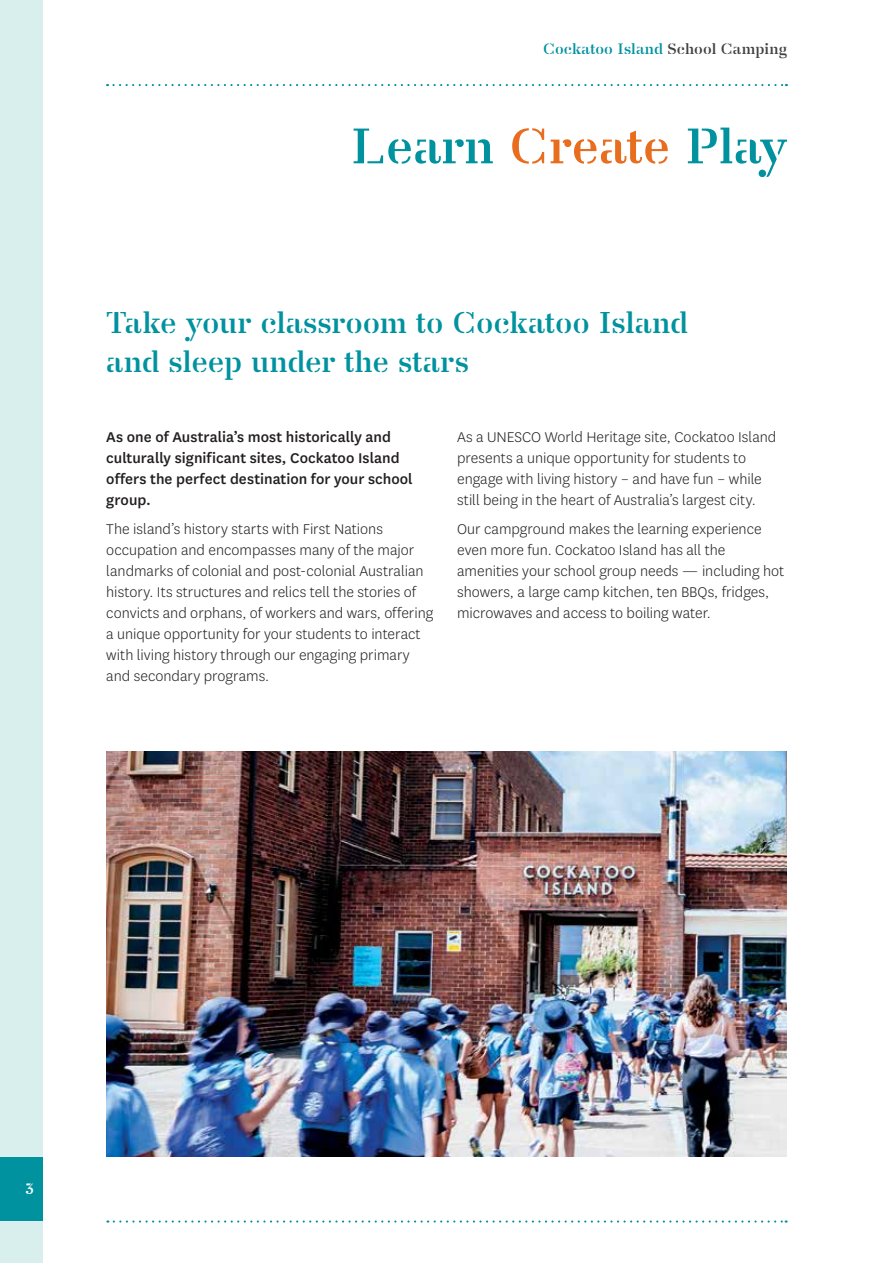
<style>
.page{position:relative;width:893px;height:1263px;background:#fff}
.page>*{position:absolute;margin:0;border:0;box-sizing:border-box;transform-origin:0 0}
.t1{font:700 30px/39px "Danmark";color:#00929f}
.t2{font:300 16.5px/21px "National";color:#231f20}
.t3{font:500 16.5px/21px "National";color:#231f20}
.t4{font:700 15px "Danmark";letter-spacing:.01em;color:#00929f}
.t5{font:700 15px "Danmark";color:#fff}
.s1{color:#414042}
</style>
<div class="page">
<div style="left:0;top:0;width:43px;height:1263px;background:#d8efee"></div>
<div style="left:0;top:1157px;width:43px;height:63px;background:#00929f"></div>
<svg style="left:114px;top:1220px;width:673px;height:2px"></svg>
<img style="left:106px;top:752px;width:681px;height:405px">
<svg style="left:107px;top:84px;width:680px;height:2px"></svg>
<svg style="left:688px;top:128px;width:99px;height:49px"></svg>
<svg style="left:512px;top:128px;width:156px;height:36px"></svg>
<svg style="left:354px;top:129px;width:139px;height:35px"></svg>
<p class="t4" style="left:543px;top:40px;width:245px">Cockatoo Island <span class="s1">School Camping</span></p>
<h1 class="t1" style="left:106px;top:304px;width:583px">Take your classroom to Cockatoo Island and sleep under the stars</h1>
<p class="t3" style="left:106px;top:425px;width:308px">As one of Australia’s most historically and culturally significant sites, Cockatoo Island offers the perfect destination for your school group.</p>
<p class="t2" style="left:106px;top:518px;width:328px">The island’s history starts with First Nations occupation and encompasses many of the major landmarks of colonial and post-colonial Australian history. Its structures and relics tell the stories of convicts and orphans, of workers and wars, offering a unique opportunity for your students to interact with living history through our engaging primary and secondary programs.</p>
<p class="t2" style="left:457px;top:426px;width:321px">As a UNESCO World Heritage site, Cockatoo Island presents a unique opportunity for students to engage with living history – and have fun – while still being in the heart of Australia’s largest city.</p>
<p class="t2" style="left:457px;top:518px;width:329px">Our campground makes the learning experience even more fun. Cockatoo Island has all the amenities your school group needs — including hot showers, a large camp kitchen, ten BBQs, fridges, microwaves and access to boiling water.</p>
<p class="t5" style="left:25px;top:1180px;width:10px">3</p>
</div>
